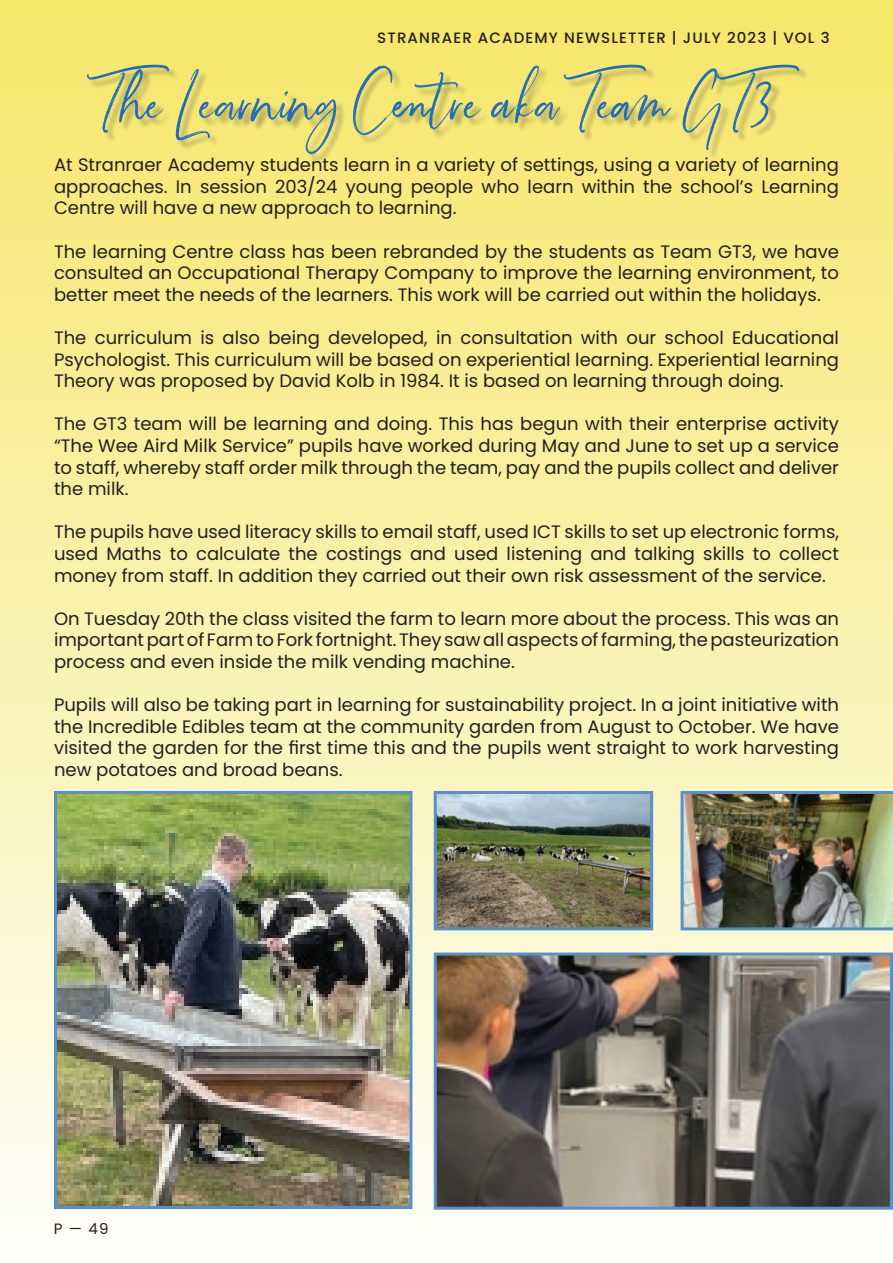
<style>
.page{position:relative;width:893px;height:1263px;background:#fff}
.page>*{position:absolute;margin:0;border:0;box-sizing:border-box;transform-origin:0 0}
.t1{font:72px "Smooth River";color:#256eb5}
.t2{font:18px/21.6px "Poppins";color:#231f20;text-align:justify}
.t3{font:500 15px "Poppins";letter-spacing:.075em;color:#231f20}
.t4{font:15px "Poppins";color:#231f20}
</style>
<div class="page">
<div style="left:0;top:0;width:893px;height:1263px;background:linear-gradient(to bottom,#f6e669,#fcfcf9)"></div>
<img style="left:681px;top:791px;width:212px;height:139px">
<img style="left:438px;top:795px;width:211px;height:131px">
<div style="left:434px;top:791px;width:219px;height:139px;border:3px solid #5891ca"></div>
<img style="left:438px;top:956px;width:451px;height:250px">
<div style="left:434px;top:952px;width:459px;height:258px;border:3px solid #5891ca"></div>
<img style="left:58px;top:795px;width:350px;height:410px">
<div style="left:54px;top:791px;width:358px;height:418px;border:3px solid #5891ca"></div>
<div style="left:89px;top:66px;width:721px;height:98px;background:#231f20;opacity:.33"></div>
<p class="t3" style="left:377px;top:29px;width:454px">STRANRAER ACADEMY NEWSLETTER | JULY 2023 | VOL 3</p>
<p class="t1" style="left:96px;top:51px;width:714px">The Learning Centre aka Team GT3</p>
<p class="t2" style="left:54px;top:154px;width:786px">At Stranraer Academy students learn in a variety of settings, using a variety of learning approaches. In session 203/24 young people who learn within the school’s Learning Centre will have a new approach to learning.</p>
<p class="t2" style="left:54px;top:241px;width:786px">The learning Centre class has been rebranded by the students as Team GT3, we have consulted an Occupational Therapy Company to improve the learning environment, to better meet the needs of the learners. This work will be carried out within the holidays.</p>
<p class="t2" style="left:54px;top:327px;width:786px">The curriculum is also being developed, in consultation with our school Educational Psychologist. This curriculum will be based on experiential learning. Experiential learning Theory was proposed by David Kolb in 1984. It is based on learning through doing.</p>
<p class="t2" style="left:54px;top:413px;width:786px">The GT3 team will be learning and doing. This has begun with their enterprise activity “The Wee Aird Milk Service” pupils have worked during May and June to set up a service to staff, whereby staff order milk through the team, pay and the pupils collect and deliver the milk.</p>
<p class="t2" style="left:54px;top:521px;width:786px">The pupils have used literacy skills to email staff, used ICT skills to set up electronic forms, used Maths to calculate the costings and used listening and talking skills to collect money from staff. In addition they carried out their own risk assessment of the service.</p>
<p class="t2" style="left:54px;top:608px;width:786px">On Tuesday 20th the class visited the farm to learn more about the process. This was an important part of Farm to Fork fortnight. They saw all aspects of farming, the pasteurization process and even inside the milk vending machine.</p>
<p class="t2" style="left:54px;top:694px;width:787px">Pupils will also be taking part in learning for sustainability project. In a joint initiative with the Incredible Edibles team at the community garden from August to October. We have visited the garden for the first time this and the pupils went straight to work harvesting new potatoes and broad beans.</p>
<p class="t4" style="left:54px;top:1220px;width:56px">P — 49</p>
</div>
